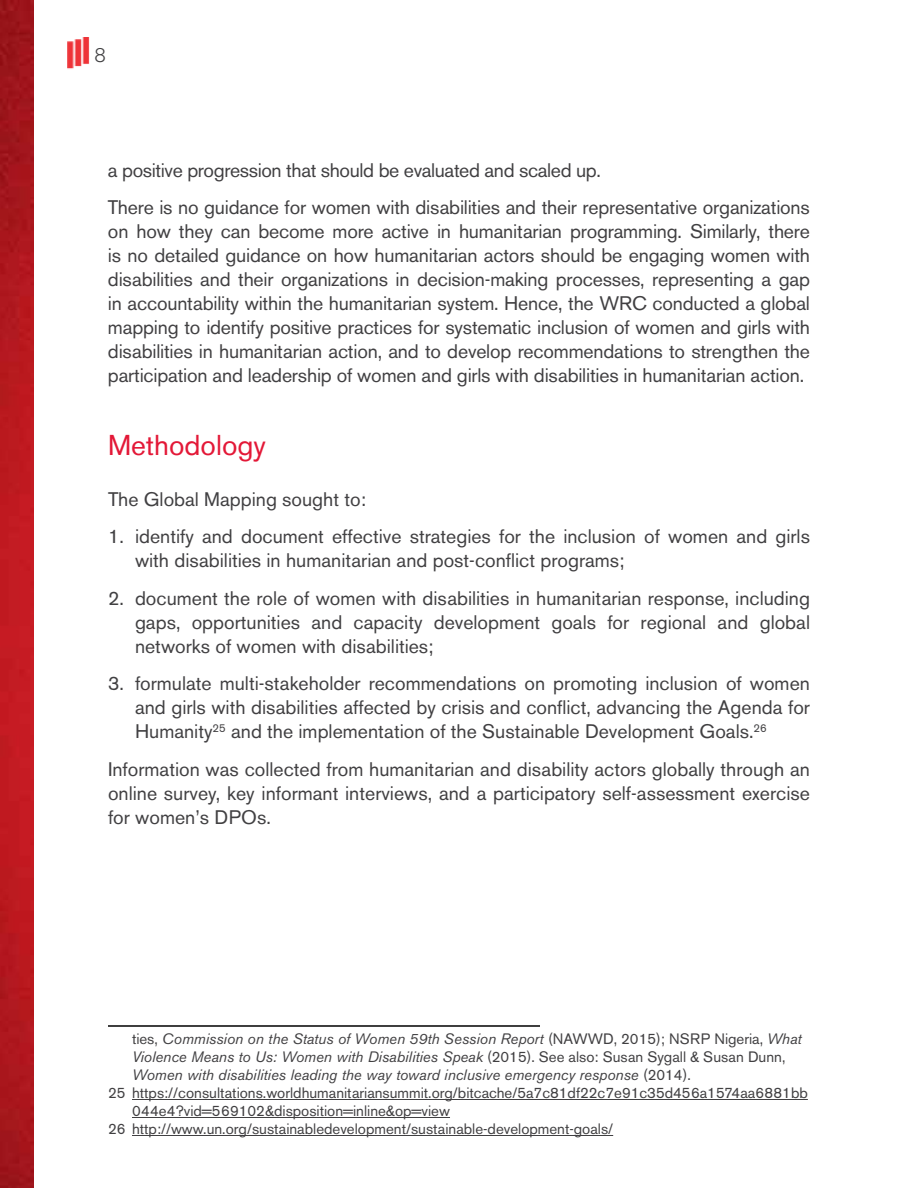
<style>
.page{position:relative;width:918px;height:1188px;background:#fff}
.page>*{position:absolute;margin:0;border:0;box-sizing:border-box;transform-origin:0 0}
.t1{font:28.5px "Akzidenz Grotesk BE";color:#e31837}
.t2{font:19.5px/24px "Akzidenz Grotesk BE";color:#414042;text-align:justify}
.t3{font:300 19.5px "Akzidenz Grotesk BE";color:#414042}
.t4{font:italic 15px "Akzidenz Grotesk BE";color:#414042}
.t5{font:15px "Akzidenz Grotesk BE";color:#414042}
.s1{font-style:normal}
</style>
<div class="page">
<img style="left:0;top:0;width:34px;height:1188px">
<img style="left:68px;top:38px;width:21px;height:31px">
<hr style="left:108px;top:1025px;width:432px;height:2px;background:#000">
<hr style="left:132px;top:1099px;width:676px;height:1px;background:#414042">
<hr style="left:132px;top:1117px;width:318px;height:1px;background:#414042">
<hr style="left:132px;top:1135px;width:481px;height:1px;background:#414042">
<p class="t3" style="left:94px;top:44px;width:13px">8</p>
<p class="t2" style="left:108px;top:151px;width:703px;line-height:37.5px">a positive progression that should be evaluated and scaled up.<br>There is no guidance for women with disabilities and their representative organizations</p>
<p class="t2" style="left:108px;top:219px;width:704px">on how they can become more active in humanitarian programming. Similarly, there is no detailed guidance on how humanitarian actors should be engaging women with disabilities and their organizations in decision-making processes, representing a gap in accountability within the humanitarian system. Hence, the WRC conducted a global mapping to identify positive practices for systematic inclusion of women and girls with disabilities in humanitarian action, and to develop recommendations to strengthen the participation and leadership of women and girls with disabilities in humanitarian action.</p>
<h1 class="t1" style="left:108px;top:428px;width:159px">Methodology</h1>
<p class="t2" style="left:108px;top:487px;width:259px">The Global Mapping sought to:</p>
<p class="t2" style="left:135px;top:525px;width:677px;text-indent:-27px">1. identify and document effective strategies for the inclusion of women and girls with disabilities in humanitarian and post-conflict programs;</p>
<p class="t2" style="left:135px;top:586px;width:677px;text-indent:-27px">2. document the role of women with disabilities in humanitarian response, including gaps, opportunities and capacity development goals for regional and global networks of women with disabilities;</p>
<p class="t2" style="left:135px;top:672px;width:677px;text-indent:-27px">3. formulate multi-stakeholder recommendations on promoting inclusion of women and girls with disabilities affected by crisis and conflict, advancing the Agenda for Humanity<sup>25</sup> and the implementation of the Sustainable Development Goals.<sup>26</sup></p>
<p class="t2" style="left:108px;top:757px;width:704px">Information was collected from humanitarian and disability actors globally through an online survey, key informant interviews, and a participatory self-assessment exercise for women’s DPOs.</p>
<p class="t4" style="left:132px;top:1030px;width:671px"><span class="s1">ties,</span> Commission on the Status of Women 59th Session Report <span class="s1">(NAWWD, 2015); NSRP Nigeria,</span> What</p>
<p class="t4" style="left:132px;top:1048px;width:655px">Violence Means to Us: Women with Disabilities Speak <span class="s1">(2015). See also: Susan Sygall &amp; Susan Dunn,</span></p>
<p class="t4" style="left:132px;top:1066px;width:560px">Women with disabilities leading the way toward inclusive emergency response <span class="s1">(2014).</span></p>
<p class="t5" style="left:108px;top:1084px;width:701px">25 https://consultations.worldhumanitariansummit.org/bitcache/5a7c81df22c7e91c35d456a1574aa6881bb</p>
<p class="t5" style="left:132px;top:1102px;width:320px">044e4?vid=569102&amp;disposition=inline&amp;op=view</p>
<p class="t5" style="left:108px;top:1120px;width:507px">26 http://www.un.org/sustainabledevelopment/sustainable-development-goals/</p>
</div>
